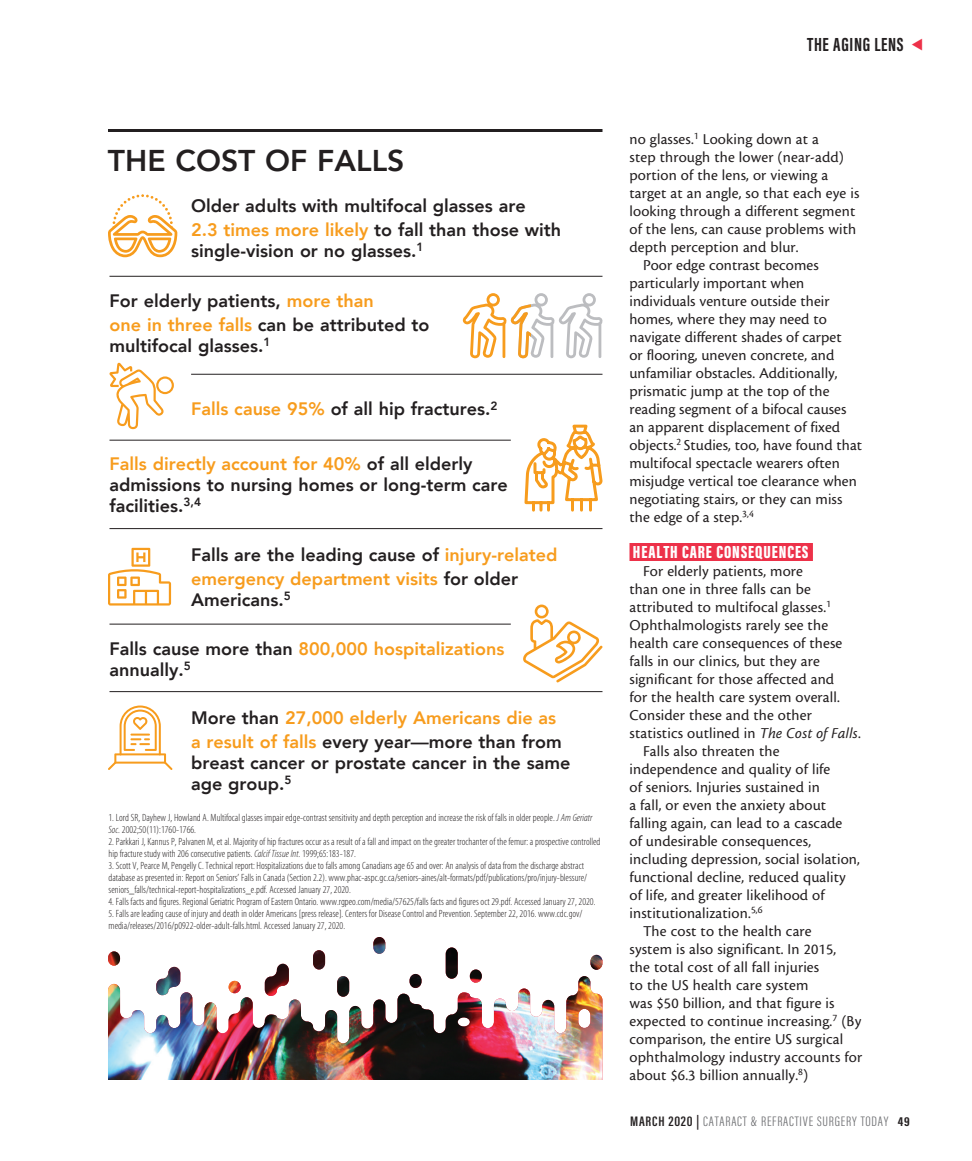
<style>
.page{position:relative;width:972px;height:1161px;background:#fff}
.page>*{position:absolute;margin:0;border:0;box-sizing:border-box;transform-origin:0 0}
.subhead{font:800 30px "Avenir";color:#231f20}
.t1{font:700 19.5px "Acumin Pro Extra Cond";letter-spacing:.035em;color:#231f20}
.subhead-2{font:800 18px/21px "Avenir";color:#231f20}
.subhead-3{font:800 18px/24px "Avenir";color:#f79c1d}
.subhead-4{font:900 18px "Acumin Pro Extra Cond";letter-spacing:.05em;color:#fff}
.body{font:15.75px/18px "Cronos MM 408 10";letter-spacing:.01em;color:#231f20}
.t2{font:300 14.1px "Acumin Pro Extra Cond";letter-spacing:.05em;color:#6c6d70;scale:1.11 1}
.body-2{font:10.5px/12px "Myriad MM 215 300";color:#231f20}
.s1{color:#f79c1d}
.s2{color:#231f20}
.s3{font-family:"Myriad MM It 215 300"}
.s4{font-family:"Cronos MM It 408 10"}
.s5{font-weight:600;color:#231f20}
.s6{font-weight:700;font-size:13.35px;color:#231f20}
</style>
<div class="page">
<div style="left:630px;top:543px;width:183px;height:18px;background:#ed3149"></div>
<hr style="left:108px;top:129px;width:495px;height:3px;background:#231f20">
<img style="left:108px;top:959px;width:495px;height:121px">
<img style="left:108px;top:937px;width:494px;height:106px">
<hr style="left:109px;top:276px;width:493px;height:1px;background:#231f20">
<svg style="left:108px;top:194px;width:69px;height:63px"></svg>
<svg style="left:463px;top:293px;width:140px;height:65px"></svg>
<svg style="left:109px;top:363px;width:65px;height:66px"></svg>
<svg style="left:524px;top:424px;width:79px;height:88px"></svg>
<svg style="left:108px;top:548px;width:63px;height:58px"></svg>
<svg style="left:523px;top:605px;width:80px;height:77px"></svg>
<svg style="left:108px;top:706px;width:65px;height:64px"></svg>
<hr style="left:191px;top:374px;width:411px;height:1px;background:#231f20">
<hr style="left:110px;top:440px;width:401px;height:1px;background:#231f20">
<hr style="left:109px;top:528px;width:493px;height:1px;background:#231f20">
<hr style="left:109px;top:691px;width:493px;height:1px;background:#231f20">
<hr style="left:110px;top:624px;width:401px;height:1px;background:#231f20">
<p class="t1" style="left:807px;top:32px;width:98px">THE AGING LENS</p>
<p class="subhead" style="left:108px;top:137px;width:298px">THE COST OF FALLS</p>
<p class="subhead-2" style="left:191px;top:194px;width:372px;line-height:24px">Older adults with multifocal glasses are<br><span class="s1">2.3 times more likely</span> to fall than those with</p>
<p class="subhead-2" style="left:191px;top:241px;width:234px">single-vision or no glasses.<sup>1</sup></p>
<p class="subhead-2" style="left:110px;top:289px;width:322px;line-height:24px">For elderly patients, <span class="s1">more than<br>one in three falls</span> can be attributed to</p>
<p class="subhead-2" style="left:110px;top:336px;width:162px">multifocal glasses.<sup>1</sup></p>
<p class="subhead-2" style="left:191px;top:399px;width:308px"><span class="s1">Falls cause 95%</span> of all hip fractures.<sup>2</sup></p>
<p class="subhead-2" style="left:110px;top:453px;width:400px"><span class="s1">Falls directly account for 40%</span> of all elderly admissions to nursing homes or long-term care facilities.<sup>3,4</sup></p>
<p class="subhead-3" style="left:191px;top:542px;width:368px"><span class="s2">Falls are the leading cause of</span> injury-related emergency department visits <span class="s2">for older</span></p>
<p class="subhead-2" style="left:191px;top:589px;width:101px">Americans.<sup>5</sup></p>
<p class="subhead-2" style="left:110px;top:638px;width:396px">Falls cause more than <span class="s1">800,000 hospitalizations </span>annually.<sup>5</sup></p>
<p class="subhead-3" style="left:191px;top:705px;width:372px"><span class="s2">More than</span> 27,000 elderly Americans die as a result of falls <span class="s2">every year—more than from</span></p>
<p class="subhead-2" style="left:191px;top:752px;width:381px">breast cancer or prostate cancer in the same age group.<sup>5</sup></p>
<p class="body-2" style="left:109px;top:812px;width:485px">1. Lord SR, Dayhew J, Howland A. Multifocal glasses impair edge-contrast sensitivity and depth perception and increase the risk of falls in older people. <span class="s3">J Am Geriatr<br>Soc.</span> 2002;50(11):1760-1766.</p>
<p class="body-2" style="left:109px;top:836px;width:493px">2. Parkkari J, Kannus P, Palvanen M, et al. Majority of hip fractures occur as a result of a fall and impact on the greater trochanter of the femur: a prospective controlled hip fracture study with 206 consecutive patients. <span class="s3">Calcif Tissue Int</span>. 1999;65:183-187.</p>
<p class="body-2" style="left:109px;top:860px;width:480px">3. Scott V, Pearce M, Pengelly C. Technical report: Hospitalizations due to falls among Canadians age 65 and over: An analysis of data from the discharge abstract database as presented in: Report on Seniors’ Falls in Canada (Section 2.2). www.phac-aspc.gc.ca/seniors-aines/alt-formats/pdf/publications/pro/injury-blessure/ seniors_falls/technical-report-hospitalizations_e.pdf. Accessed January 27, 2020.</p>
<p class="body-2" style="left:109px;top:896px;width:488px">4. Falls facts and figures. Regional Geriatric Program of Eastern Ontario. www.rgpeo.com/media/57625/falls facts and figures oct 29.pdf. Accessed January 27, 2020.</p>
<p class="body-2" style="left:109px;top:908px;width:476px">5. Falls are leading cause of injury and death in older Americans [press release]. Centers for Disease Control and Prevention. September 22, 2016. www.cdc.gov/ media/releases/2016/p0922-older-adult-falls.html. Accessed January 27, 2020.</p>
<p class="body" style="left:630px;top:130px;width:231px">no glasses.<sup>1</sup> Looking down at a<br>step through the lower (near-add) portion of the lens, or viewing a target at an angle, so that each eye is looking through a different segment of the lens, can cause problems with depth perception and blur.</p>
<p class="body" style="left:630px;top:256px;width:234px;text-indent:14px">Poor edge contrast becomes particularly important when individuals venture outside their homes, where they may need to navigate different shades of carpet<br>or flooring, uneven concrete, and unfamiliar obstacles. Additionally, prismatic jump at the top of the reading segment of a bifocal causes an apparent displacement of fixed objects.<sup>2</sup> Studies, too, have found that multifocal spectacle wearers often misjudge vertical toe clearance when negotiating stairs, or they can miss the edge of a step.<sup>3,4</sup></p>
<p class="subhead-4" style="left:633px;top:541px;width:177px">HEALTH CARE CONSEQUENCES</p>
<p class="body" style="left:630px;top:562px;width:233px;text-indent:14px">For elderly patients, more<br>than one in three falls can be attributed to multifocal glasses.<sup>1<br></sup>Ophthalmologists rarely see the health care consequences of these falls in our clinics, but they are significant for those affected and<br>for the health care system overall.<br>Consider these and the other statistics outlined in <span class="s4">The Cost of Falls</span>.</p>
<p class="body" style="left:630px;top:742px;width:232px;text-indent:14px">Falls also threaten the independence and quality of life<br>of seniors. Injuries sustained in<br>a fall, or even the anxiety about falling again, can lead to a cascade<br>of undesirable consequences, including depression, social isolation, functional decline, reduced quality of life, and greater likelihood of institutionalization.<sup>5,6</sup></p>
<p class="body" style="left:630px;top:922px;width:234px;text-indent:14px">The cost to the health care<br>system is also significant. In 2015,<br>the total cost of all fall injuries<br>to the US health care system<br>was $50 billion, and that figure is expected to continue increasing.<sup>7</sup> (By comparison, the entire US surgical ophthalmology industry accounts for about $6.3 billion annually.<sup>8</sup>)</p>
<p class="t2" style="left:630px;top:1113px;width:253px"><span class="s5">MARCH 2020 |</span> CATARACT &amp; REFRACTIVE SURGERY TODAY <span class="s6">49</span></p>
</div>
